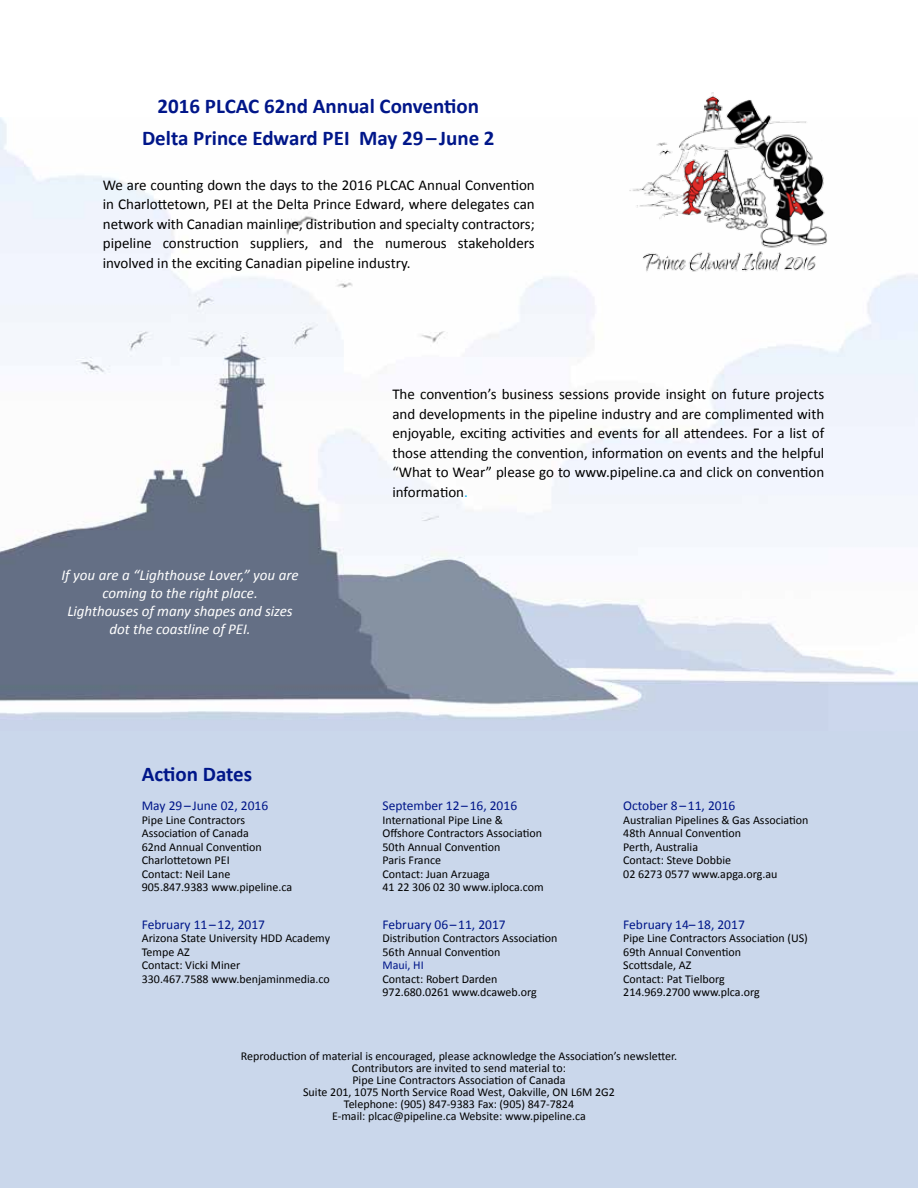
<style>
.page{position:relative;width:918px;height:1188px;background:#fff}
.page>*{position:absolute;margin:0;border:0;box-sizing:border-box;transform-origin:0 0}
.t1{font:700 21px/32px "Calibri";color:#001689;text-align:center}
.t2{font:15px/19.5px "Calibri";color:#000;text-align:justify}
.t3{font:italic 15px/18px "Calibri";letter-spacing:-.005em;color:#fff;text-align:center}
.t4{font:13.5px "Calibri";color:#001689}
.t5{font:12px/13.5px "Calibri";color:#000}
.t6{font:12px "Calibri";color:#001689}
.s1{color:#00aeef}
</style>
<div class="page">
<img style="left:0;top:117px;width:918px;height:615px">
<div style="left:0;top:732px;width:918px;height:456px;background:#cad7eb"></div>
<img style="left:628px;top:92px;width:202px;height:190px">
<h1 class="t1" style="left:142px;top:90px;width:354px">2016 PLCAC 62nd Annual Convention<br>Delta Prince Edward PEI May 29 – June 2</h1>
<p class="t2" style="left:103px;top:175px;width:434px">We are counting down the days to the 2016 PLCAC Annual Convention in Charlottetown, PEI at the Delta Prince Edward, where delegates can network with Canadian mainline, distribution and specialty contractors; pipeline construction suppliers, and the numerous stakeholders involved in the exciting Canadian pipeline industry.</p>
<p class="t3" style="left:61px;top:565px;width:239px">If you are a “Lighthouse Lover,” you are coming to the right place.<br>Lighthouses of many shapes and sizes dot the coastline of PEI.</p>
<h1 class="t1" style="left:142px;top:758px;width:112px">Action Dates</h1>
<p class="t4" style="left:142px;top:797px;width:128px">May 29 – June 02, 2016</p>
<p class="t5" style="left:142px;top:813px;width:152px">Pipe Line Contractors<br>Association of Canada<br>62nd Annual Convention<br>Charlottetown PEI<br>Contact: Neil Lane<br>905.847.9383 www.pipeline.ca</p>
<p class="t4" style="left:142px;top:916px;width:125px">February 11 – 12, 2017</p>
<p class="t5" style="left:142px;top:931px;width:190px">Arizona State University HDD Academy<br>Tempe AZ<br>Contact: Vicki Miner<br>330.467.7588 www.benjaminmedia.co</p>
<p class="t2" style="left:392px;top:384px;width:433px">The convention’s business sessions provide insight on future projects and developments in the pipeline industry and are complimented with enjoyable, exciting activities and events for all attendees. For a list of those attending the convention, information on events and the helpful “What to Wear” please go to www.pipeline.ca and click on convention information<span class="s1">.</span></p>
<p class="t4" style="left:382px;top:797px;width:136px">September 12 – 16, 2016</p>
<p class="t5" style="left:382px;top:813px;width:163px">International Pipe Line &amp;<br>Offshore Contractors Association<br>50th Annual Convention<br>Paris France<br>Contact: Juan Arzuaga<br>41 22 306 02 30 www.iploca.com</p>
<p class="t4" style="left:382px;top:916px;width:125px">February 06 – 11, 2017</p>
<p class="t5" style="left:382px;top:931px;width:177px">Distribution Contractors Association<br>56th Annual Convention</p>
<p class="t6" style="left:382px;top:958px;width:43px">Maui, HI</p>
<p class="t5" style="left:382px;top:972px;width:156px">Contact: Robert Darden<br>972.680.0261 www.dcaweb.org</p>
<p class="t4" style="left:623px;top:797px;width:114px">October 8 – 11, 2016</p>
<p class="t5" style="left:623px;top:813px;width:187px">Australian Pipelines &amp; Gas Association<br>48th Annual Convention<br>Perth, Australia<br>Contact: Steve Dobbie<br>02 6273 0577 www.apga.org.au</p>
<p class="t4" style="left:623px;top:916px;width:123px">February 14– 18, 2017</p>
<p class="t5" style="left:623px;top:931px;width:186px">Pipe Line Contractors Association (US)<br>69th Annual Convention<br>Scottsdale, AZ<br>Contact: Pat Tielborg<br>214.969.2700 www.plca.org</p>
<p class="t5" style="left:241px;top:1050px;width:438px;line-height:12px;text-align:center">Reproduction of material is encouraged, please acknowledge the Association’s newsletter.<br>Contributors are invited to send material to:<br>Pipe Line Contractors Association of Canada<br>Suite 201, 1075 North Service Road West, Oakville, ON L6M 2G2<br>Telephone: (905) 847-9383 Fax: (905) 847-7824<br>E-mail: plcac@pipeline.ca Website: www.pipeline.ca</p>
</div>
